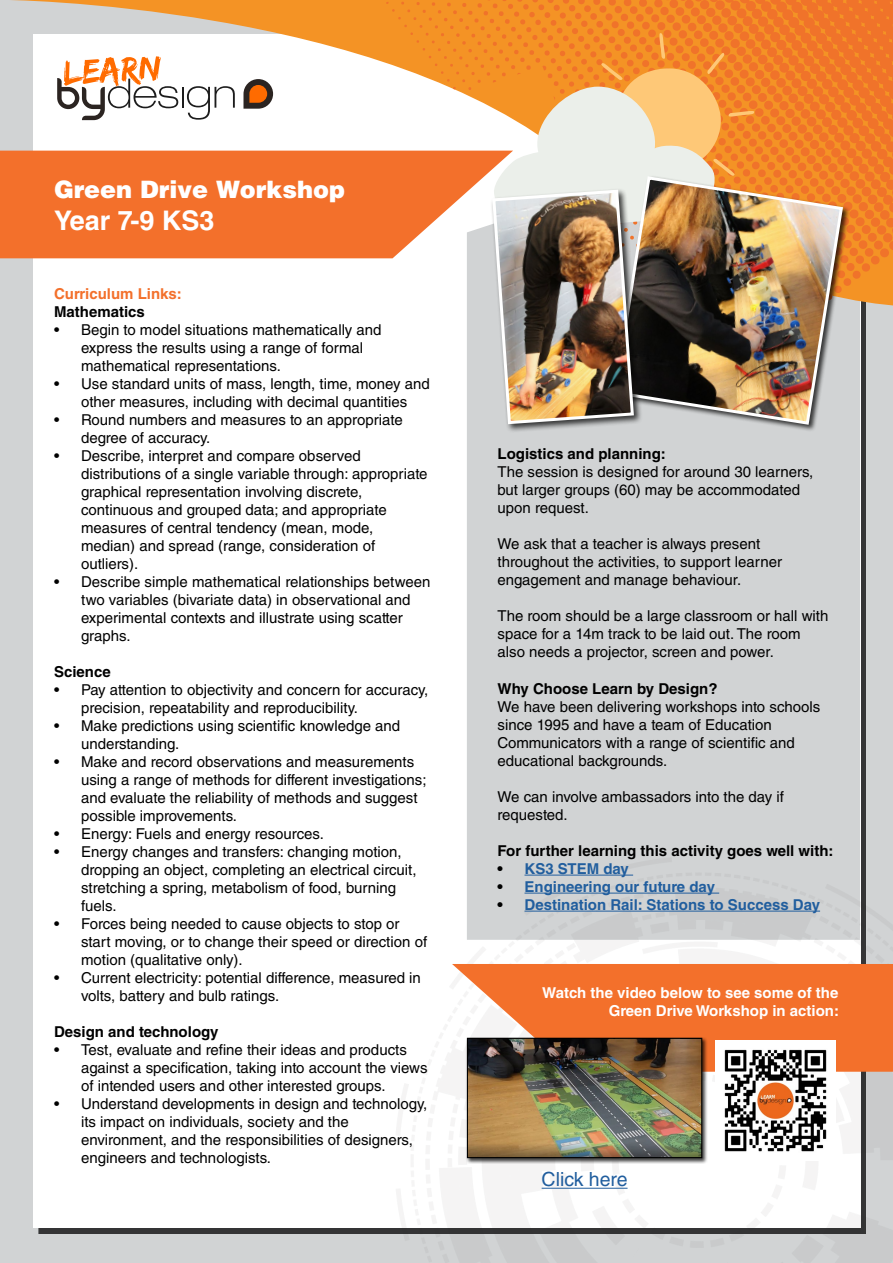
<style>
.page{position:relative;width:893px;height:1263px;background:#d1d3d4}
.page>*{position:absolute;margin:0;border:0;box-sizing:border-box;transform-origin:0 0}
.t1{font:700 27px "Helvetica LT Std";color:#fff}
.t2{font:900 24px "Helvetica LT Std";color:#fff}
.t3{font:19.5px "Helvetica LT Std";color:#215e9e}
.t4{font:15px/18px "Helvetica LT Std";color:#000}
.t5{font:700 15px "Helvetica LT Std";color:#000}
.t6{font:700 15px "Helvetica LT Std";color:#215e9e}
.t7{font:700 15px/18px "Helvetica LT Std";color:#fff;text-align:right}
.t8{font:700 15px "Helvetica LT Std";color:#f3702b}
.s1{color:#000}
</style>
<div class="page">
<div style="left:33px;top:34px;width:827px;height:1193px;background:#fff"></div>
<div style="left:467px;top:319px;width:393px;height:515px;background:#d1d3d4"></div>
<svg style="left:0;top:0;width:866px;height:319px"></svg>
<svg style="left:386px;top:0;width:507px;height:312px"></svg>
<img style="left:366px;top:834px;width:500px;height:400px">
<svg style="left:452px;top:964px;width:441px;height:108px;background:#f37d3f"></svg>
<svg style="left:243px;top:79px;width:30px;height:30px"></svg>
<svg style="left:57px;top:56px;width:178px;height:64px"></svg>
<hr style="left:524px;top:875px;width:109px;height:1px;background:#215e9e">
<hr style="left:524px;top:893px;width:195px;height:1px;background:#215e9e">
<hr style="left:524px;top:911px;width:296px;height:1px;background:#215e9e">
<div style="left:466px;top:1037px;width:242px;height:127px;background:#000;opacity:.75"></div>
<img style="left:469px;top:1040px;width:231px;height:116px">
<div style="left:467px;top:1038px;width:235px;height:120px;border:1px solid #000"></div>
<hr style="left:542px;top:1188px;width:86px;height:1px;background:#215e9e">
<img style="left:715px;top:1040px;width:121px;height:121px">
<div style="left:612px;top:175px;width:238px;height:257px;background:#000;opacity:.75"></div>
<img style="left:754px;top:175px;width:91px;height:251px">
<div style="left:491px;top:188px;width:152px;height:245px;background:#000;opacity:.75"></div>
<img style="left:491px;top:33px;width:263px;height:393px">
<h2 class="t2" style="left:54px;top:174px;width:293px">Green Drive Workshop</h2>
<h1 class="t1" style="left:54px;top:204px;width:162px">Year 7-9 KS3</h1>
<p class="t8" style="left:54px;top:284px;width:129px">Curriculum Links:</p>
<p class="t5" style="left:54px;top:302px;width:92px">Mathematics</p>
<p class="t4" style="left:81px;top:320px;width:302px;text-indent:-27px">• Begin to model situations mathematically and express the results using a range of formal mathematical representations.</p>
<p class="t4" style="left:54px;top:374px;width:377px;text-align:center">• Use standard units of mass, length, time, money and other measures, including with decimal quantities</p>
<p class="t4" style="left:81px;top:410px;width:323px;text-indent:-27px">• Round numbers and measures to an appropriate degree of accuracy.</p>
<p class="t4" style="left:81px;top:446px;width:348px;text-indent:-27px">• Describe, interpret and compare observed distributions of a single variable through: appropriate graphical representation involving discrete, continuous and grouped data; and appropriate measures of central tendency (mean, mode, median) and spread (range, consideration of outliers).</p>
<p class="t4" style="left:81px;top:572px;width:351px;text-indent:-27px">• Describe simple mathematical relationships between two variables (bivariate data) in observational and experimental contexts and illustrate using scatter graphs.</p>
<p class="t5" style="left:54px;top:662px;width:58px">Science</p>
<p class="t4" style="left:81px;top:680px;width:349px;text-indent:-27px">• Pay attention to objectivity and concern for accuracy, precision, repeatability and reproducibility.</p>
<p class="t4" style="left:81px;top:716px;width:321px;text-indent:-27px">• Make predictions using scientific knowledge and understanding.</p>
<p class="t4" style="left:81px;top:752px;width:347px;text-indent:-27px">• Make and record observations and measurements using a range of methods for different investigations; and evaluate the reliability of methods and suggest possible improvements.</p>
<p class="t4" style="left:54px;top:824px;width:271px">• Energy: Fuels and energy resources.</p>
<p class="t4" style="left:81px;top:842px;width:337px;text-indent:-27px">• Energy changes and transfers: changing motion, dropping an object, completing an electrical circuit, stretching a spring, metabolism of food, burning fuels.</p>
<p class="t4" style="left:81px;top:914px;width:348px;text-indent:-27px">• Forces being needed to cause objects to stop or start moving, or to change their speed or direction of motion (qualitative only).</p>
<p class="t4" style="left:81px;top:968px;width:341px;text-indent:-27px">• Current electricity: potential difference, measured in volts, battery and bulb ratings.</p>
<p class="t5" style="left:54px;top:1022px;width:166px">Design and technology</p>
<p class="t4" style="left:81px;top:1040px;width:348px;text-indent:-27px">• Test, evaluate and refine their ideas and products against a specification, taking into account the views of intended users and other interested groups.</p>
<p class="t4" style="left:81px;top:1094px;width:348px;text-indent:-27px">• Understand developments in design and technology, its impact on individuals, society and the environment, and the responsibilities of designers, engineers and technologists.</p>
<p class="t5" style="left:497px;top:445px;width:170px">Logistics and planning:</p>
<p class="t4" style="left:497px;top:463px;width:317px">The session is designed for around 30 learners, but larger groups (60) may be accommodated upon request.</p>
<p class="t4" style="left:497px;top:535px;width:286px">We ask that a teacher is always present throughout the activities, to support learner engagement and manage behaviour.</p>
<p class="t4" style="left:497px;top:607px;width:332px">The room should be a large classroom or hall with space for a 14m track to be laid out. The room also needs a projector, screen and power.</p>
<p class="t5" style="left:497px;top:679px;width:222px">Why Choose Learn by Design?</p>
<p class="t4" style="left:497px;top:697px;width:324px">We have been delivering workshops into schools since 1995 and have a team of Education Communicators with a range of scientific and educational backgrounds.</p>
<p class="t4" style="left:497px;top:787px;width:288px">We can involve ambassadors into the day if requested.</p>
<p class="t5" style="left:497px;top:841px;width:338px">For further learning this activity goes well with:</p>
<p class="t6" style="left:497px;top:859px;width:133px"><span class="s1">•</span> KS3 STEM day</p>
<p class="t6" style="left:497px;top:877px;width:219px"><span class="s1">•</span> Engineering our future day</p>
<p class="t6" style="left:497px;top:895px;width:324px"><span class="s1">•</span> Destination Rail: Stations to Success Day</p>
<p class="t7" style="left:542px;top:983px;width:298px">Watch the video below to see some of the<br>Green Drive Workshop in action:</p>
<h3 class="t3" style="left:542px;top:1168px;width:87px">Click here</h3>
</div>
